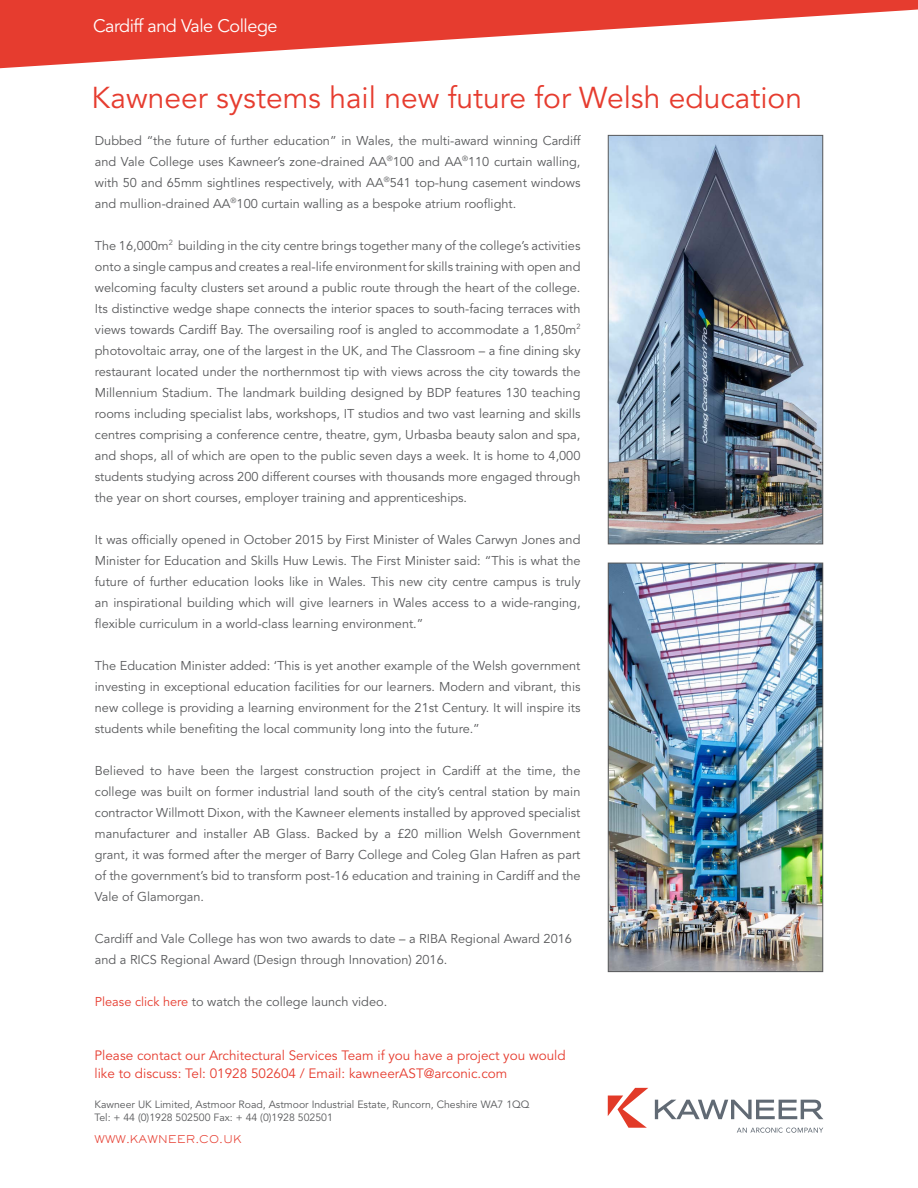
<style>
.page{position:relative;width:918px;height:1188px;background:#fff}
.page>*{position:absolute;margin:0;border:0;box-sizing:border-box;transform-origin:0 0}
.t1{font:30px "Avenir LT Std";color:#e63c2f}
.t2{font:18px "Avenir LT Std";letter-spacing:-.025em;color:#fff}
.t3{font:13.5px/18px "Avenir LT Std";color:#e63c2f}
.t4{font:12.75px/21px "Avenir LT Std";color:#58595b;text-align:justify}
.t5{font:10.5px/12.6px "Avenir LT Std";color:#58595b}
.t6{font:10.5px "Sackers Gothic Light AT";color:#e63c2f}
.s1{color:#e63c2f}
</style>
<div class="page">
<svg style="left:0;top:0;width:918px;height:68px;fill:#e63c2f"></svg>
<img style="left:610px;top:137px;width:211px;height:405px">
<div style="left:608px;top:135px;width:215px;height:409px;border:1px solid #58595b"></div>
<img style="left:610px;top:565px;width:211px;height:405px">
<div style="left:608px;top:563px;width:215px;height:409px;border:1px solid #58595b"></div>
<svg style="left:608px;top:1088px;width:40px;height:40px"></svg>
<svg style="left:655px;top:1100px;width:168px;height:19px"></svg>
<svg style="left:737px;top:1128px;width:86px;height:5px"></svg>
<h2 class="t2" style="left:93px;top:16px;width:186px">Cardiff and Vale College</h2>
<h1 class="t1" style="left:92px;top:80px;width:712px">Kawneer systems hail new future for Welsh education</h1>
<p class="t4" style="left:95px;top:130px;width:487px">Dubbed “the future of further education” in Wales, the multi-award winning Cardiff and Vale College uses Kawneer’s zone-drained AA<sup>®</sup>100 and AA<sup>®</sup>110 curtain walling, with 50 and 65mm sightlines respectively, with AA<sup>®</sup>541 top-hung casement windows and mullion-drained AA<sup>®</sup>100 curtain walling as a bespoke atrium rooflight.</p>
<p class="t4" style="left:95px;top:235px;width:487px">The 16,000m<sup>2</sup> building in the city centre brings together many of the college’s activities onto a single campus and creates a real-life environment for skills training with open and welcoming faculty clusters set around a public route through the heart of the college.<br>Its distinctive wedge shape connects the interior spaces to south-facing terraces with views towards Cardiff Bay. The oversailing roof is angled to accommodate a 1,850m<sup>2 </sup>photovoltaic array, one of the largest in the UK, and The Classroom – a fine dining sky restaurant located under the northernmost tip with views across the city towards the Millennium Stadium. The landmark building designed by BDP features 130 teaching rooms including specialist labs, workshops, IT studios and two vast learning and skills centres comprising a conference centre, theatre, gym, Urbasba beauty salon and spa, and shops, all of which are open to the public seven days a week. It is home to 4,000 students studying across 200 different courses with thousands more engaged through the year on short courses, employer training and apprenticeships.</p>
<p class="t4" style="left:95px;top:529px;width:487px">It was officially opened in October 2015 by First Minister of Wales Carwyn Jones and Minister for Education and Skills Huw Lewis. The First Minister said: “This is what the future of further education looks like in Wales. This new city centre campus is truly an inspirational building which will give learners in Wales access to a wide-ranging, flexible curriculum in a world-class learning environment.”</p>
<p class="t4" style="left:95px;top:655px;width:487px">The Education Minister added: ‘This is yet another example of the Welsh government investing in exceptional education facilities for our learners. Modern and vibrant, this new college is providing a learning environment for the 21st Century. It will inspire its students while benefiting the local community long into the future.”</p>
<p class="t4" style="left:95px;top:760px;width:487px">Believed to have been the largest construction project in Cardiff at the time, the college was built on former industrial land south of the city’s central station by main contractor Willmott Dixon, with the Kawneer elements installed by approved specialist manufacturer and installer AB Glass. Backed by a £20 million Welsh Government grant, it was formed after the merger of Barry College and Coleg Glan Hafren as part of the government’s bid to transform post-16 education and training in Cardiff and the Vale of Glamorgan.</p>
<p class="t4" style="left:95px;top:928px;width:479px">Cardiff and Vale College has won two awards to date – a RIBA Regional Award 2016 and a RICS Regional Award (Design through Innovation) 2016.</p>
<p class="t4" style="left:95px;top:991px;width:294px"><span class="s1">Please click here</span> to watch the college launch video.</p>
<p class="t3" style="left:94px;top:1047px;width:473px">Please contact our Architectural Services Team if you have a project you would like to discuss: Tel: 01928 502604 / Email: kawneerAST@arconic.com</p>
<p class="t5" style="left:94px;top:1099px;width:437px">Kawneer UK Limited, Astmoor Road, Astmoor Industrial Estate, Runcorn, Cheshire WA7 1QQ<br>Tel: + 44 (0)1928 502500 Fax: + 44 (0)1928 502501</p>
<p class="t6" style="left:94px;top:1132px;width:149px">WWW.KAWNEER.CO.UK</p>
</div>
